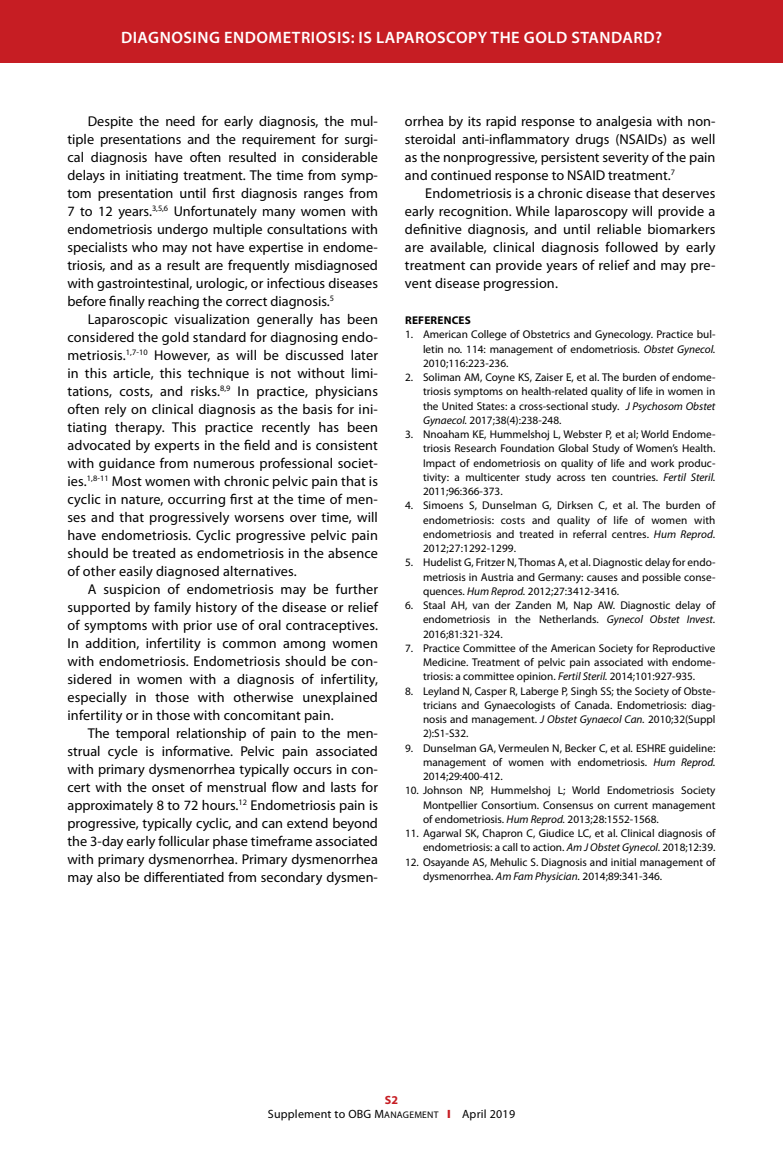
<style>
.page{position:relative;width:783px;height:1161px;background:#fff}
.page>*{position:absolute;margin:0;border:0;box-sizing:border-box;transform-origin:0 0}
.t1{font:600 16.5px "Myriad Pro";letter-spacing:.03em;color:#fff}
.t2{font:14.25px/18px "Myriad Pro";color:#000;text-align:justify}
.t3{font:12px/14.4px "Myriad Pro";letter-spacing:.02em;color:#000;text-align:center}
.t4{font:11.25px/14.2px "Myriad Pro";color:#000;text-align:justify}
.t5{font:700 11.25px "Myriad Pro";letter-spacing:.02em;color:#000}
.s1{font-style:italic}
.s2{font-weight:700;color:#c61d23}
.s3{font-family:"Myriad Pro Regular SC800"}
.s4{font-family:"Myriad Pro Regular SC800";font-size:9.6px}
.s5{font-weight:900;color:#c61d23}
</style>
<div class="page">
<div style="left:0;top:0;width:783px;height:62px;background:#c61d23"></div>
<p class="t1" style="left:121px;top:27px;width:543px">DIAGNOSING ENDOMETRIOSIS: IS LAPAROSCOPY THE GOLD STANDARD?</p>
<p class="t2" style="left:67px;top:112px;width:312px;text-indent:20px">Despite the need for early diagnosis, the mul&shy;tiple presentations and the requirement for surgi&shy;cal diagnosis have often resulted in considerable delays in initiating treatment. The time from symp&shy;tom presentation until first diagnosis ranges from 7 to 12 years.<sup>3,5,6</sup> Unfortunately many women with endometriosis undergo multiple consultations with specialists who may not have expertise in endome&shy;triosis, and as a result are frequently misdiagnosed with gastrointestinal, urologic, or infectious diseases before finally reaching the correct diagnosis.<sup>5</sup></p>
<p class="t2" style="left:67px;top:310px;width:312px;text-indent:20px">Laparoscopic visualization generally has been considered the gold standard for diagnosing endo&shy;metriosis.<sup>1,7-10</sup> However, as will be discussed later in this article, this technique is not without limi&shy;tations, costs, and risks.<sup>8,9</sup> In practice, physicians often rely on clinical diagnosis as the basis for ini&shy;tiating therapy. This practice recently has been advocated by experts in the field and is consistent with guidance from numerous professional societ&shy;ies.<sup>1,8-11</sup> Most women with chronic pelvic pain that is cyclic in nature, occurring first at the time of men&shy;ses and that progressively worsens over time, will have endometriosis. Cyclic progressive pelvic pain should be treated as endometriosis in the absence of other easily diagnosed alternatives.</p>
<p class="t2" style="left:67px;top:580px;width:312px;text-indent:20px">A suspicion of endometriosis may be further supported by family history of the disease or relief of symptoms with prior use of oral contraceptives.<br>In addition, infertility is common among women with endometriosis. Endometriosis should be con&shy;sidered in women with a diagnosis of infertility, especially in those with otherwise unexplained infertility or in those with concomitant pain.</p>
<p class="t2" style="left:67px;top:724px;width:312px;text-indent:20px">The temporal relationship of pain to the men&shy;strual cycle is informative. Pelvic pain associated with primary dysmenorrhea typically occurs in con&shy;cert with the onset of menstrual flow and lasts for approximately 8 to 72 hours.<sup>12</sup> Endometriosis pain is progressive, typically cyclic, and can extend beyond the 3-day early follicular phase timeframe associated with primary dysmenorrhea. Primary dysmenorrhea may also be differentiated from secondary dysmen-</p>
<p class="t2" style="left:405px;top:112px;width:312px">orrhea by its rapid response to analgesia with non&shy;steroidal anti-inflammatory drugs (NSAIDs) as well as the nonprogressive, persistent severity of the pain and continued response to NSAID treatment.<sup>7</sup></p>
<p class="t2" style="left:405px;top:184px;width:312px;text-indent:20px">Endometriosis is a chronic disease that deserves early recognition. While laparoscopy will provide a definitive diagnosis, and until reliable biomarkers are available, clinical diagnosis followed by early treatment can provide years of relief and may pre&shy;vent disease progression.</p>
<p class="t5" style="left:405px;top:313px;width:67px">REFERENCES</p>
<p class="t4" style="left:423px;top:327px;width:294px;text-indent:-18px">1. American College of Obstetrics and Gynecology. Practice bul&shy;letin no. 114: management of endometriosis. <span class="s1">Obstet Gynecol.<br></span>2010;116:223-236.</p>
<p class="t4" style="left:423px;top:370px;width:294px;text-indent:-18px">2. Soliman AM, Coyne KS, Zaiser E, et al. The burden of endome&shy;triosis symptoms on health-related quality of life in women in the United States: a cross-sectional study. <span class="s1">J Psychosom Obstet Gynaecol.</span> 2017;38(4):238-248.</p>
<p class="t4" style="left:423px;top:427px;width:294px;text-indent:-18px">3. Nnoaham KE, Hummelshoj L, Webster P, et al; World Endome&shy;triosis Research Foundation Global Study of Women’s Health.<br>Impact of endometriosis on quality of life and work produc&shy;tivity: a multicenter study across ten countries. <span class="s1">Fertil Steril.<br></span>2011;96:366-373.</p>
<p class="t4" style="left:423px;top:498px;width:294px;text-indent:-18px">4. Simoens S, Dunselman G, Dirksen C, et al. The burden of endometriosis: costs and quality of life of women with endometriosis and treated in referral centres. <span class="s1">Hum Reprod.<br></span>2012;27:1292-1299.</p>
<p class="t4" style="left:423px;top:555px;width:294px;text-indent:-18px">5. Hudelist G, Fritzer N, Thomas A, et al. Diagnostic delay for endo&shy;metriosis in Austria and Germany: causes and possible conse&shy;quences. <span class="s1">Hum Reprod.</span> 2012;27:3412-3416.</p>
<p class="t4" style="left:423px;top:598px;width:294px;text-indent:-18px">6. Staal AH, van der Zanden M, Nap AW. Diagnostic delay of endometriosis in the Netherlands. <span class="s1">Gynecol Obstet Invest.<br></span>2016;81:321-324.</p>
<p class="t4" style="left:423px;top:641px;width:294px;text-indent:-18px">7. Practice Committee of the American Society for Reproductive Medicine. Treatment of pelvic pain associated with endome&shy;triosis: a committee opinion. <span class="s1">Fertil Steril.</span> 2014;101:927-935.</p>
<p class="t4" style="left:423px;top:684px;width:294px;text-indent:-18px">8. Leyland N, Casper R, Laberge P, Singh SS; the Society of Obste&shy;tricians and Gynaecologists of Canada. Endometriosis: diag&shy;nosis and management. <span class="s1">J Obstet Gynaecol Can.</span> 2010;32(Suppl 2):S1-S32.</p>
<p class="t4" style="left:423px;top:741px;width:294px;text-indent:-18px">9. Dunselman GA, Vermeulen N, Becker C, et al<span class="s1">.</span> ESHRE guideline: management of women with endometriosis. <span class="s1">Hum Reprod.<br></span>2014;29:400-412.</p>
<p class="t4" style="left:423px;top:783px;width:294px;text-indent:-18px">10. Johnson NP, Hummelshoj L; World Endometriosis Society Montpellier Consortium. Consensus on current management of endometriosis. <span class="s1">Hum Reprod.</span> 2013;28:1552-1568.</p>
<p class="t4" style="left:405px;top:826px;width:312px;text-align:right">11. Agarwal SK, Chapron C, Giudice LC, et al<span class="s1">.</span> Clinical diagnosis of endometriosis: a call to action. <span class="s1">Am J Obstet Gynecol.</span> 2018;12:39.</p>
<p class="t4" style="left:423px;top:855px;width:294px;text-indent:-18px">12. Osayande AS, Mehulic S. Diagnosis and initial management of dysmenorrhea. <span class="s1">Am Fam Physician.</span> 2014;89:341-346.</p>
<p class="t3" style="left:268px;top:1093px;width:249px"><span class="s2">S2<br></span>Supplement to OBG <span class="s3">M</span><span class="s4">ANAGEMENT</span> <span class="s5">I</span> April 2019</p>
</div>
